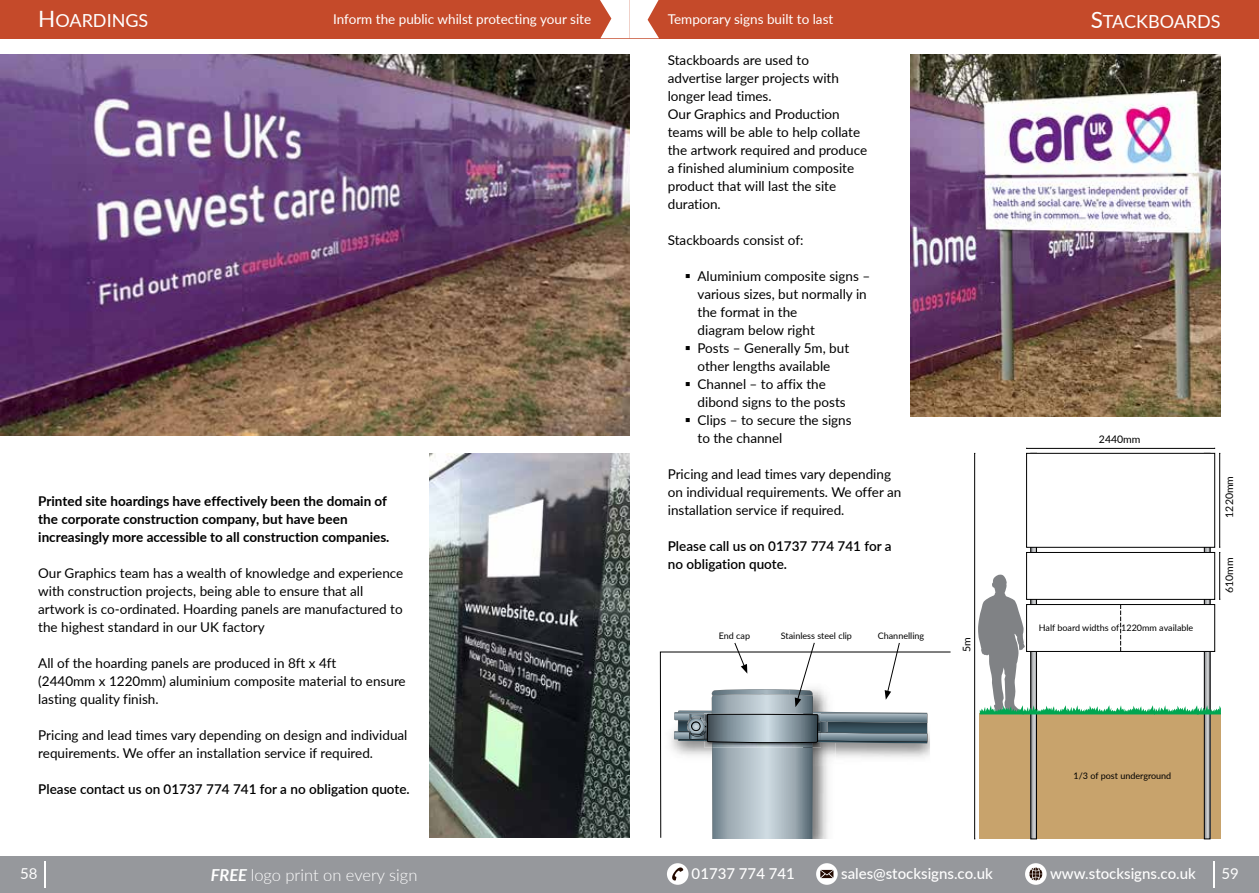
<style>
.page{position:relative;width:1259px;height:893px;background:#fff}
.page>*{position:absolute;margin:0;border:0;box-sizing:border-box;transform-origin:0 0}
.t1{font:18px "Lato";color:#fff}
.t2{font:300 16.5px "Lato";color:#fff}
.t3{font:500 15px "Lato";color:#fff}
.t4{font:15px "Lato";color:#fff}
.t5{font:13.5px/18px "Lato";color:#000}
.t6{font:700 13.5px/18px "Lato";color:#000}
.t7{font:600 13.5px/18px "Lato";color:#000}
.t8{font:13.5px "Lato";color:#fff}
.t9{font:10.5px "Lato";color:#000}
.t10{font:9px "Lato";color:#000}
.s1{font-size:22.5px}
.s2{font-weight:700;font-style:italic}
</style>
<div class="page">
<div style="left:0;top:0;width:1259px;height:38px;background:#c54a2a"></div>
<div style="left:0;top:856px;width:1259px;height:37px;background:#96989c"></div>
<svg style="left:600px;top:0;width:59px;height:38px"></svg>
<svg style="left:45px;top:861px;width:1px;height:26px"></svg>
<svg style="left:1213px;top:861px;width:1px;height:26px"></svg>
<div style="left:667px;top:863px;width:21px;height:22px;background:#fff;border-radius:50%"></div>
<svg style="left:672px;top:867px;width:11px;height:13px"></svg>
<div style="left:1025px;top:863px;width:21px;height:22px;background:#fff;border-radius:50%"></div>
<svg style="left:1029px;top:867px;width:13px;height:13px"></svg>
<svg style="left:816px;top:863px;width:21px;height:22px"></svg>
<svg style="left:820px;top:870px;width:13px;height:8px"></svg>
<img style="left:429px;top:454px;width:200px;height:384px">
<img style="left:0;top:54px;width:629px;height:382px">
<svg style="left:660px;top:652px;width:291px;height:186px"></svg>
<svg style="left:674px;top:642px;width:253px;height:197px"></svg>
<div style="left:979px;top:713px;width:242px;height:126px;background:#c8a36c"></div>
<svg style="left:1032px;top:547px;width:2px;height:290px"></svg>
<div style="left:1030px;top:453px;width:6px;height:386px;border:1px solid #000"></div>
<hr style="left:974px;top:453px;width:1px;height:386px;background:#000">
<svg style="left:1206px;top:547px;width:2px;height:290px"></svg>
<div style="left:1204px;top:453px;width:6px;height:386px;border:1px solid #000"></div>
<div style="left:1026px;top:453px;width:188px;height:94px;background:#fff"></div>
<div style="left:1026px;top:453px;width:188px;height:94px;border:1px solid #000"></div>
<div style="left:1026px;top:552px;width:188px;height:47px;background:#fff"></div>
<div style="left:1026px;top:552px;width:188px;height:47px;border:1px solid #000"></div>
<hr style="left:1219px;top:552px;width:1px;height:47px;background:#000">
<hr style="left:1219px;top:453px;width:1px;height:94px;background:#000">
<hr style="left:1026px;top:448px;width:188px;height:1px;background:#000">
<svg style="left:978px;top:574px;width:243px;height:141px"></svg>
<img style="left:910px;top:54px;width:310px;height:363px">
<h1 class="t1" style="left:38px;top:8px;width:112px"><span class="s1">H</span>OARDINGS</h1>
<p class="t8" style="left:333px;top:9px;width:260px">Inform the public whilst protecting your site</p>
<p class="t8" style="left:668px;top:9px;width:167px">Temporary signs built to last</p>
<h1 class="t1" style="left:1090px;top:9px;width:131px"><span class="s1">S</span>TACKBOARDS</h1>
<p class="t6" style="left:38px;top:491px;width:353px">Printed site hoardings have effectively been the domain of the corporate construction company, but have been increasingly more accessible to all construction companies.</p>
<p class="t5" style="left:38px;top:563px;width:366px">Our Graphics team has a wealth of knowledge and experience with construction projects, being able to ensure that all artwork is co-ordinated. Hoarding panels are manufactured to the highest standard in our UK factory</p>
<p class="t5" style="left:38px;top:653px;width:369px">All of the hoarding panels are produced in 8ft x 4ft<br>(2440mm x 1220mm) aluminium composite material to ensure lasting quality finish.</p>
<p class="t5" style="left:38px;top:725px;width:371px">Pricing and lead times vary depending on design and individual requirements. We offer an installation service if required.</p>
<p class="t7" style="left:38px;top:779px;width:373px">Please contact us on 01737 774 741 for a no obligation quote.</p>
<p class="t5" style="left:668px;top:50px;width:201px">Stackboards are used to<br>advertise larger projects with longer lead times.<br>Our Graphics and Production teams will be able to help collate the artwork required and produce a finished aluminium composite product that will last the site duration.</p>
<p class="t5" style="left:668px;top:230px;width:137px">Stackboards consist of:</p>
<p class="t5" style="left:697px;top:266px;width:174px">Aluminium composite signs – various sizes, but normally in the format in the<br>diagram below right<br>Posts – Generally 5m, but other lengths available<br>Channel – to affix the dibond signs to the posts<br>Clips – to secure the signs<br>to the channel</p>
<p class="t5" style="left:668px;top:464px;width:235px">Pricing and lead times vary depending on individual requirements. We offer an installation service if required.</p>
<p class="t7" style="left:668px;top:536px;width:225px">Please call us on 01737 774 741 for a no obligation quote.</p>
<p class="t10" style="left:719px;top:629px;width:33px">End cap</p>
<p class="t10" style="left:781px;top:629px;width:73px">Stainless steel clip</p>
<p class="t10" style="left:878px;top:629px;width:48px">Channelling</p>
<p class="t9" style="left:959px;top:652px;width:16px;rotate:-90deg">5m</p>
<p class="t9" style="left:1099px;top:432px;width:43px">2440mm</p>
<p class="t10" style="left:1038px;top:622px;width:156px">Half board widths of 1220mm available</p>
<p class="t9" style="left:1221px;top:518px;width:43px;rotate:-90deg">1220mm</p>
<p class="t9" style="left:1221px;top:593px;width:37px;rotate:-90deg">610mm</p>
<p class="t10" style="left:1073px;top:770px;width:99px">1/3 of post underground</p>
<p class="t4" style="left:20px;top:863px;width:19px">58</p>
<p class="t3" style="left:691px;top:863px;width:105px">01737 774 741</p>
<p class="t3" style="left:841px;top:863px;width:153px">sales@stocksigns.co.uk</p>
<p class="t3" style="left:1050px;top:863px;width:147px">www.stocksigns.co.uk</p>
<p class="t4" style="left:1221px;top:863px;width:19px">59</p>
<p class="t2" style="left:211px;top:863px;width:208px"><span class="s2">FREE</span> logo print on every sign</p>
</div>
